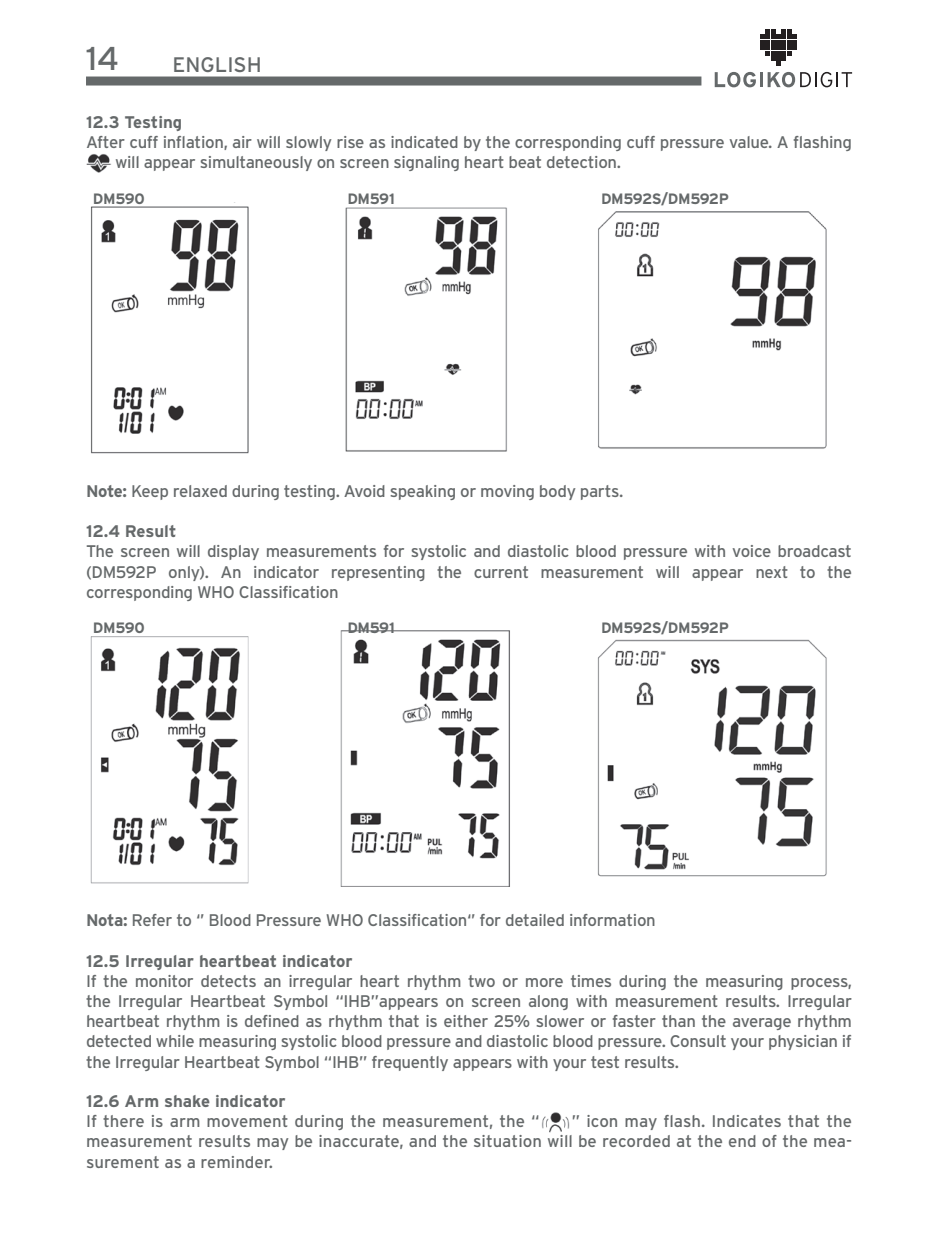
<style>
.page{position:relative;width:938px;height:1238px;background:#fff}
.page>*{position:absolute;margin:0;border:0;box-sizing:border-box;transform-origin:0 0}
.t1{font:33px "Interstate";color:#65696a}
.t2{font:21px "Interstate";color:#65696a}
.t3{font:16.8px/20.1px "Interstate";letter-spacing:-.02em;color:#65696a;text-align:justify}
.t4{font:700 16.8px "Interstate";color:#65696a}
.t5{font:16.8px "Interstate";color:#65696a}
.t6{font:700 15px "Interstate";letter-spacing:-.02em;color:#65696a}
.s1{font-weight:700}
</style>
<div class="page">
<div style="left:86px;top:76px;width:615px;height:9px;background:#65696a"></div>
<svg style="left:760px;top:29px;width:36px;height:37px"></svg>
<svg style="left:714px;top:72px;width:41px;height:15px"></svg>
<hr style="left:759px;top:72px;width:3px;height:15px;background:#65696a">
<svg style="left:767px;top:72px;width:84px;height:15px"></svg>
<img style="left:86px;top:154px;width:25px;height:18px">
<img style="left:91px;top:202px;width:158px;height:252px">
<img style="left:345px;top:207px;width:162px;height:245px">
<img style="left:598px;top:211px;width:229px;height:238px">
<img style="left:90px;top:636px;width:159px;height:248px">
<img style="left:340px;top:630px;width:170px;height:256px">
<img style="left:597px;top:639px;width:230px;height:238px">
<img style="left:541px;top:1112px;width:29px;height:21px">
<h1 class="t1" style="left:86px;top:40px;width:35px">14</h1>
<p class="t2" style="left:172px;top:52px;width:91px">ENGLISH</p>
<p class="t4" style="left:86px;top:112px;width:98px">12.3 Testing</p>
<p class="t3" style="left:115px;top:131px;width:738px;text-indent:-29px">After cuff inflation, air will slowly rise as indicated by the corresponding cuff pressure value. A flashing will appear simultaneously on screen signaling heart beat detection.</p>
<p class="t6" style="left:93px;top:190px;width:53px">DM590</p>
<p class="t6" style="left:347px;top:190px;width:49px">DM591</p>
<p class="t6" style="left:600px;top:190px;width:129px">DM592S/DM592P</p>
<p class="t3" style="left:86px;top:480px;width:538px"><span class="s1">Note:</span> Keep relaxed during testing. Avoid speaking or moving body parts.</p>
<p class="t4" style="left:86px;top:522px;width:92px">12.4 Result</p>
<p class="t3" style="left:86px;top:541px;width:767px">The screen will display measurements for systolic and diastolic blood pressure with voice broadcast (DM592P only). An indicator representing the current measurement will appear next to the corresponding WHO Classification</p>
<p class="t6" style="left:93px;top:619px;width:53px">DM590</p>
<p class="t6" style="left:347px;top:619px;width:49px">DM591</p>
<p class="t6" style="left:600px;top:619px;width:129px">DM592S/DM592P</p>
<p class="t3" style="left:86px;top:910px;width:571px"><span class="s1">Nota:</span> Refer to ‘’ Blood Pressure WHO Classification‘’ for detailed information</p>
<p class="t4" style="left:86px;top:951px;width:268px">12.5 Irregular heartbeat indicator</p>
<p class="t3" style="left:86px;top:970px;width:767px">If the monitor detects an irregular heart rhythm two or more times during the measuring process, the Irregular Heartbeat Symbol “IHB”appears on screen along with measurement results. Irregular heartbeat rhythm is defined as rhythm that is either 25% slower or faster than the average rhythm detected while measuring systolic blood pressure and diastolic blood pressure. Consult your physician if the Irregular Heartbeat Symbol “IHB” frequently appears with your test results.</p>
<p class="t4" style="left:86px;top:1091px;width:201px">12.6 Arm shake indicator</p>
<p class="t5" style="left:86px;top:1111px;width:455px">If there is arm movement during the measurement, the “</p>
<p class="t3" style="left:86px;top:1110px;width:767px;text-indent:485px">” icon may flash. Indicates that the measurement results may be inaccurate, and the situation will be recorded at the end of the mea&shy;surement as a reminder.</p>
</div>
